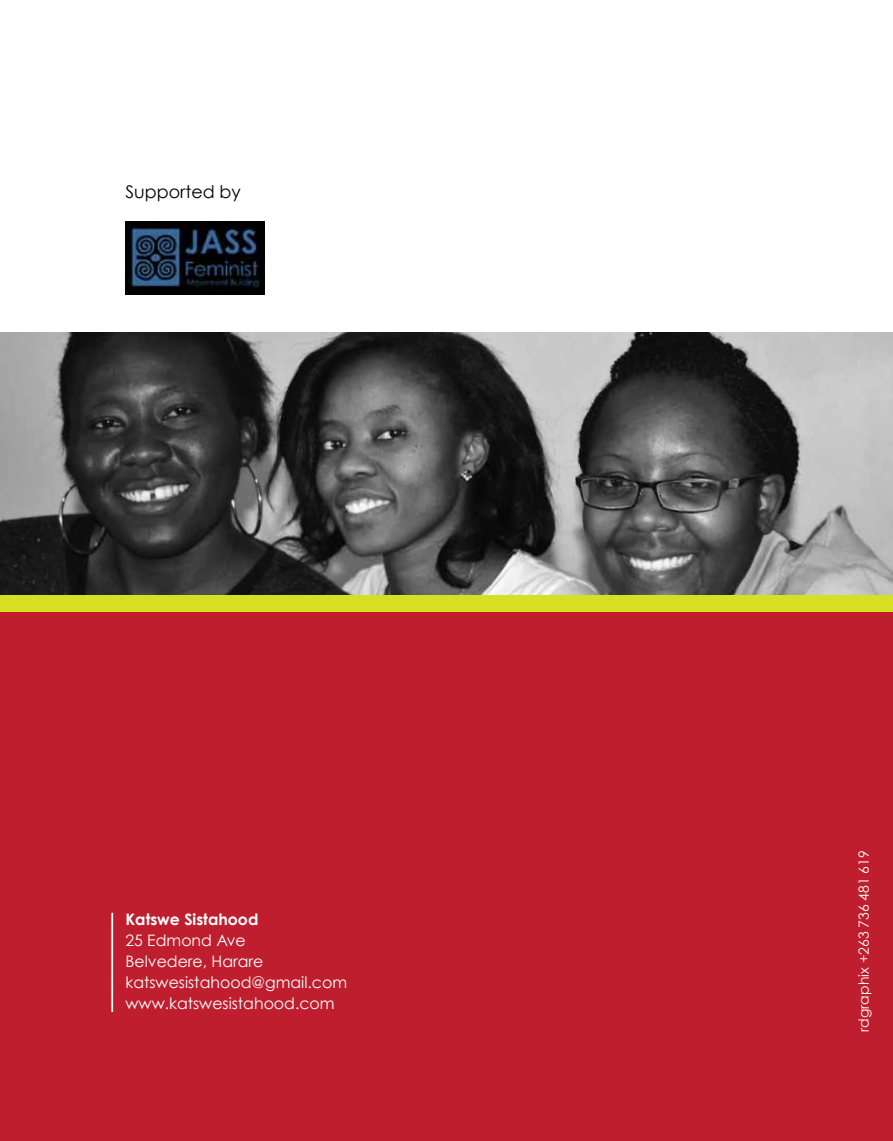
<style>
.page{position:relative;width:893px;height:1141px;background:#fff}
.page>*{position:absolute;margin:0;border:0;box-sizing:border-box;transform-origin:0 0}
.t1{font:17.5px "Century Gothic";color:#000}
.t2{font:15.75px/21px "Century Gothic";color:#fff}
.t3{font:700 15.75px "Century Gothic";color:#fff}
.t4{font:14px "Century Gothic";color:#fff}
</style>
<div class="page">
<div style="left:0;top:602px;width:893px;height:539px;background:#be1e2d"></div>
<hr style="left:111px;top:913px;width:2px;height:99px;background:#fff">
<img style="left:0;top:332px;width:893px;height:263px">
<div style="left:0;top:595px;width:893px;height:17px;background:#d7df23"></div>
<img style="left:125px;top:222px;width:140px;height:72px">
<p class="t1" style="left:125px;top:181px;width:117px">Supported by</p>
<p class="t3" style="left:125px;top:909px;width:134px">Katswe Sistahood</p>
<p class="t2" style="left:125px;top:929px;width:223px">25 Edmond Ave<br>Belvedere, Harare katswesistahood@gmail.com www.katswesistahood.com</p>
<p class="t4" style="left:855px;top:1032px;width:183px;rotate:-90deg">rdgraphix +263 736 481 619</p>
</div>
